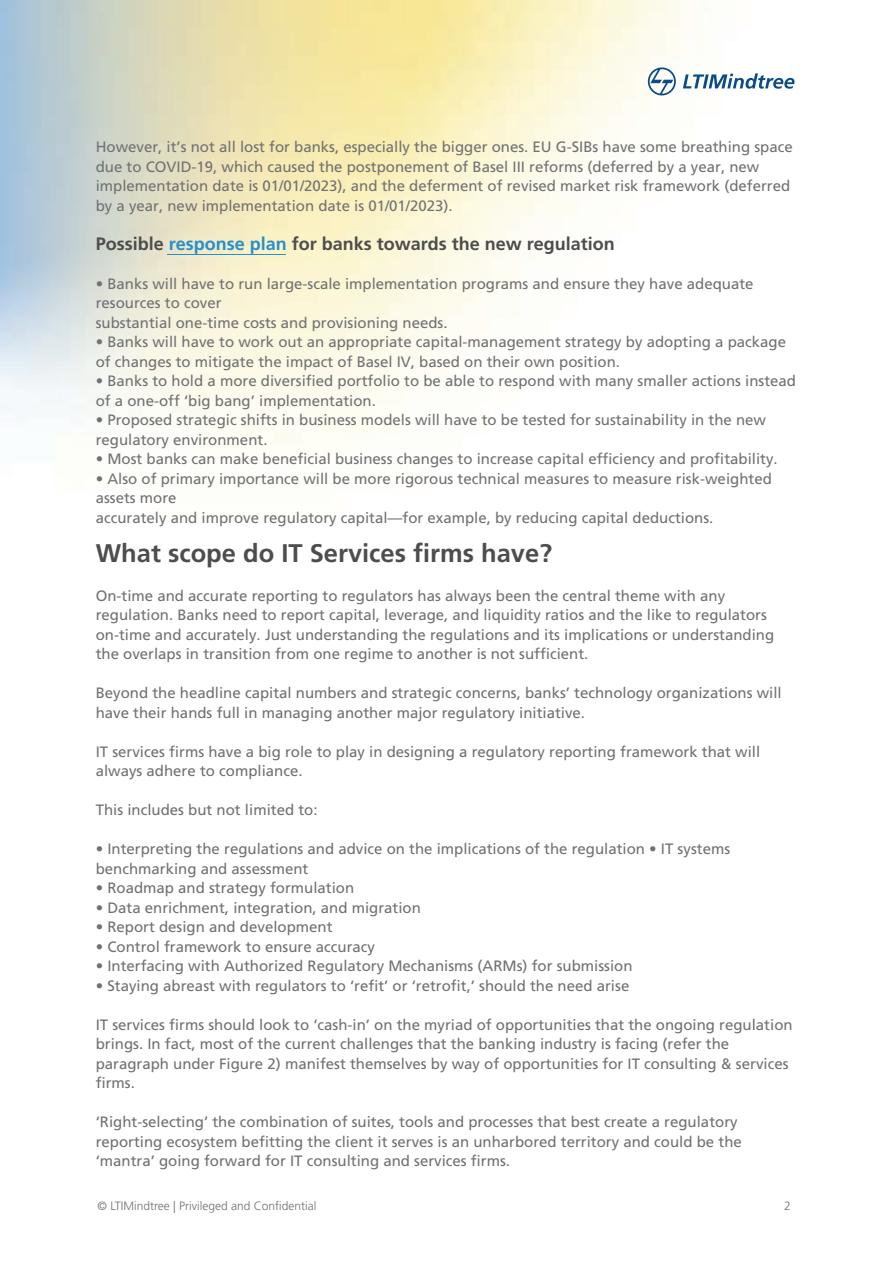
<style>
.page{position:relative;width:893px;height:1263px;background:#fff}
.page>*{position:absolute;margin:0;border:0;box-sizing:border-box;transform-origin:0 0}
.t1{font:700 25.5px "Frutiger LT Pro";color:#4d4d4d}
.t2{font:700 18px "Frutiger LT Pro";color:#4d4d4d}
.t3{font:15px/19.5px "Frutiger LT Pro";color:#717173}
.t4{font:300 12px "Frutiger LT Pro";color:#6e6f72}
.s1{color:#2590ce}
</style>
<div class="page">
<img style="left:0;top:0;width:795px;height:444px">
<svg style="left:648px;top:67px;width:28px;height:28px"></svg>
<svg style="left:683px;top:73px;width:111px;height:16px"></svg>
<hr style="left:167px;top:255px;width:119px;height:1px;background:#2590ce">
<p class="t3" style="left:96px;top:137px;width:698px">However, it’s not all lost for banks, especially the bigger ones. EU G-SIBs have some breathing space due to COVID-19, which caused the postponement of Basel III reforms (deferred by a year, new implementation date is 01/01/2023), and the deferment of revised market risk framework (deferred by a year, new implementation date is 01/01/2023).</p>
<p class="t2" style="left:96px;top:233px;width:521px">Possible <span class="s1">response plan</span> for banks towards the new regulation</p>
<p class="t3" style="left:96px;top:274px;width:659px">• Banks will have to run large-scale implementation programs and ensure they have adequate resources to cover<br>substantial one-time costs and provisioning needs.</p>
<p class="t3" style="left:96px;top:332px;width:692px">• Banks will have to work out an appropriate capital-management strategy by adopting a package of changes to mitigate the impact of Basel IV, based on their own position.</p>
<p class="t3" style="left:96px;top:371px;width:702px">• Banks to hold a more diversified portfolio to be able to respond with many smaller actions instead of a one-off ‘big bang’ implementation.</p>
<p class="t3" style="left:96px;top:410px;width:672px">• Proposed strategic shifts in business models will have to be tested for sustainability in the new regulatory environment.</p>
<p class="t3" style="left:96px;top:449px;width:683px">• Most banks can make beneficial business changes to increase capital efficiency and profitability.</p>
<p class="t3" style="left:96px;top:469px;width:677px">• Also of primary importance will be more rigorous technical measures to measure risk-weighted assets more<br>accurately and improve regulatory capital—for example, by reducing capital deductions.</p>
<h1 class="t1" style="left:96px;top:538px;width:458px">What scope do IT Services firms have?</h1>
<p class="t3" style="left:96px;top:586px;width:680px">On-time and accurate reporting to regulators has always been the central theme with any regulation. Banks need to report capital, leverage, and liquidity ratios and the like to regulators on-time and accurately. Just understanding the regulations and its implications or understanding the overlaps in transition from one regime to another is not sufficient.</p>
<p class="t3" style="left:96px;top:683px;width:687px">Beyond the headline capital numbers and strategic concerns, banks’ technology organizations will have their hands full in managing another major regulatory initiative.</p>
<p class="t3" style="left:96px;top:742px;width:666px">IT services firms have a big role to play in designing a regulatory reporting framework that will always adhere to compliance.</p>
<p class="t3" style="left:96px;top:800px;width:223px">This includes but not limited to:</p>
<p class="t3" style="left:96px;top:839px;width:636px">• Interpreting the regulations and advice on the implications of the regulation • IT systems benchmarking and assessment</p>
<p class="t3" style="left:96px;top:878px;width:260px">• Roadmap and strategy formulation</p>
<p class="t3" style="left:96px;top:898px;width:327px">• Data enrichment, integration, and migration</p>
<p class="t3" style="left:96px;top:917px;width:238px">• Report design and development</p>
<p class="t3" style="left:96px;top:937px;width:281px">• Control framework to ensure accuracy</p>
<p class="t3" style="left:96px;top:956px;width:538px">• Interfacing with Authorized Regulatory Mechanisms (ARMs) for submission</p>
<p class="t3" style="left:96px;top:976px;width:535px">• Staying abreast with regulators to ‘refit’ or ‘retrofit,’ should the need arise</p>
<p class="t3" style="left:96px;top:1015px;width:698px">IT services firms should look to ‘cash-in’ on the myriad of opportunities that the ongoing regulation brings. In fact, most of the current challenges that the banking industry is facing (refer the paragraph under Figure 2) manifest themselves by way of opportunities for IT consulting &amp; services firms.</p>
<p class="t3" style="left:96px;top:1112px;width:647px">‘Right-selecting’ the combination of suites, tools and processes that best create a regulatory reporting ecosystem befitting the client it serves is an unharbored territory and could be the ‘mantra’ going forward for IT consulting and services firms.</p>
<p class="t4" style="left:98px;top:1199px;width:220px">© LTIMindtree | Privileged and Confidential</p>
<p class="t4" style="left:784px;top:1199px;width:8px">2</p>
</div>
